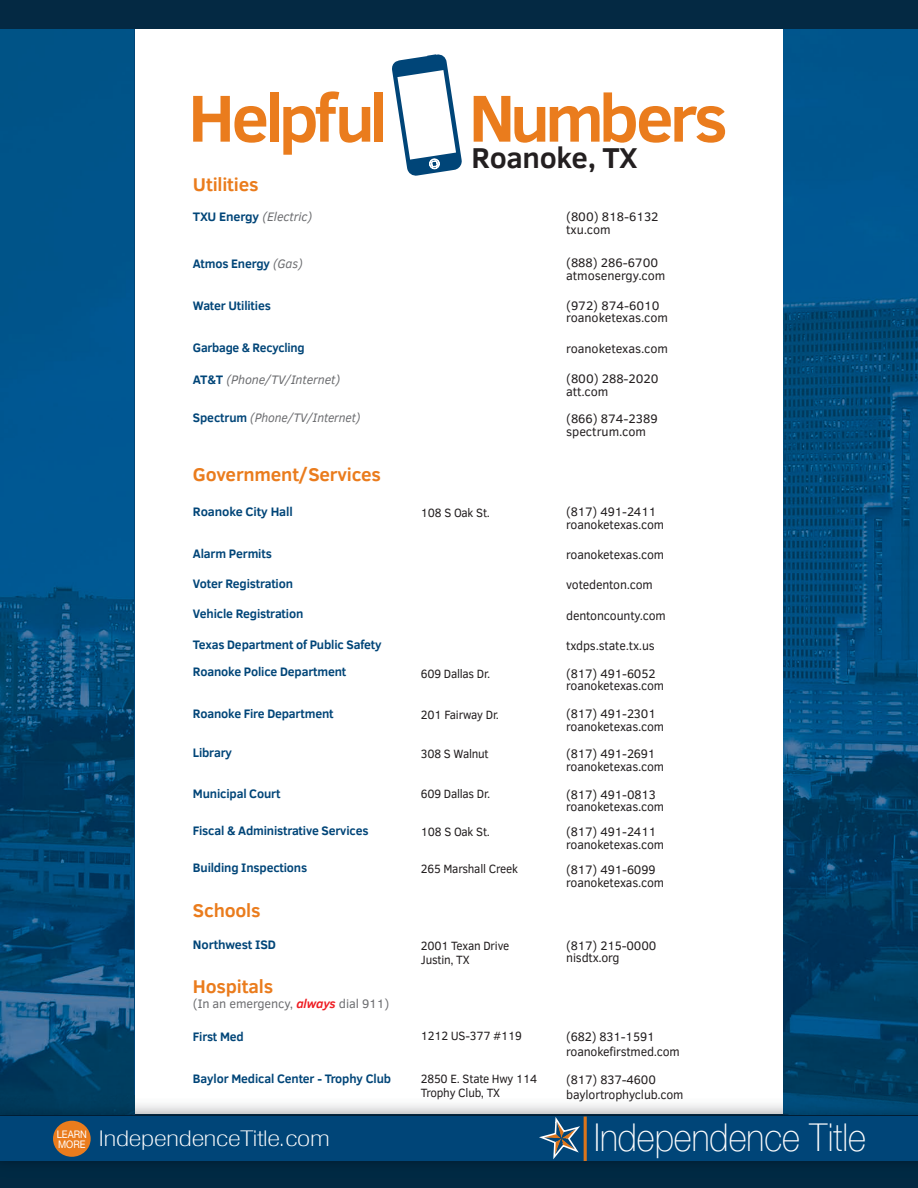
<style>
.page{position:relative;width:918px;height:1188px;background:#fff}
.page>*{position:absolute;margin:0;border:0;box-sizing:border-box;transform-origin:0 0}
.t1{font:700 67.65px "Clear Sans";letter-spacing:-.06em;color:#ea7c1d}
.t2{font:100 38.4px "Helvetica Neue";color:#fff;scale:.9 1}
.t3{font:700 29.4px "Clear Sans";letter-spacing:-.01em;color:#231f20}
.t4{font:100 condensed 21.75px "Helvetica Neue";letter-spacing:-.005em;color:#fff;scale:1.4 1}
.t5{font:700 18.9px "Clear Sans";letter-spacing:-.01em;color:#ea7c1d}
.t6{font:12.6px/12.6px "Clear Sans";letter-spacing:-.015em;color:#231f20}
.t7{font:700 12.6px/27.2px "Clear Sans";letter-spacing:-.015em;color:#004578}
.t8{font:italic 12.6px "Clear Sans";letter-spacing:-.01em;color:#6c6d70}
.t9{font:12.6px "Clear Sans";letter-spacing:-.01em;color:#6c6d70}
.t10{font:700 12.6px "Clear Sans";letter-spacing:-.015em;color:#004578;scale:.96 1}
.t11{font:12.3px/13.8px "Clear Sans";letter-spacing:-.02em;color:#231f20;scale:.95 1}
.t12{font:10.5px "Helvetica Neue";color:#fff;scale:.9 1}
.s1{font-weight:700;font-style:normal;color:#004578}
.s2{font-weight:400;font-style:italic;color:#6c6d70}
.s3{font-weight:700;font-style:italic;color:#ee1d23}
</style>
<div class="page">
<div style="left:0;top:1114px;width:918px;height:74px;background:#042943"></div>
<img style="left:783px;top:28px;width:135px;height:1068px">
<hr style="left:134px;top:0;width:1px;height:1096px;background:#004578">
<img style="left:0;top:28px;width:134px;height:1068px">
<div style="left:0;top:0;width:918px;height:28px;background:#042943"></div>
<img style="left:0;top:1096px;width:918px;height:20px">
<img style="left:783px;top:1114px;width:135px;height:1px">
<svg style="left:134px;top:1096px;width:1px;height:18px"></svg>
<img style="left:0;top:1096px;width:134px;height:18px">
<div style="left:0;top:1116px;width:918px;height:45px;background:#004578"></div>
<svg style="left:534px;top:1112px;width:50px;height:47px"></svg>
<hr style="left:584px;top:1117px;width:3px;height:44px;background:#dc751b">
<svg style="left:392px;top:54px;width:70px;height:122px"></svg>
<div style="left:53px;top:1121px;width:38px;height:36px;background:#ea7c1d;border-radius:50%"></div>
<h1 class="t1" style="left:188px;top:69px;width:541px">Helpful Numbers</h1>
<h3 class="t3" style="left:472px;top:137px;width:168px">Roanoke, TX</h3>
<h3 class="t5" style="left:193px;top:171px;width:67px">Utilities</h3>
<p class="t8" style="left:193px;top:208px;width:121px"><span class="s1">TXU Energy</span> (Electric)</p>
<p class="t7" style="left:193px;top:250px;width:111px">Atmos Energy <span class="s2">(Gas)</span></p>
<p class="t7" style="left:193px;top:292px;width:79px">Water Utilities</p>
<p class="t10" style="left:193px;top:339px;width:118px">Garbage &amp; Recycling</p>
<p class="t8" style="left:193px;top:371px;width:149px"><span class="s1">AT&amp;T</span> (Phone/TV/Internet)</p>
<p class="t8" style="left:193px;top:409px;width:169px"><span class="s1">Spectrum</span> (Phone/TV/Internet)</p>
<h3 class="t5" style="left:193px;top:461px;width:190px">Government/Services</h3>
<p class="t7" style="left:193px;top:497px;width:101px">Roanoke City Hall</p>
<p class="t7" style="left:193px;top:539px;width:80px">Alarm Permits</p>
<p class="t7" style="left:193px;top:570px;width:102px">Voter Registration</p>
<p class="t7" style="left:193px;top:600px;width:112px">Vehicle Registration</p>
<p class="t7" style="left:193px;top:630px;width:190px">Texas Department of Public Safety<br>Roanoke Police Department</p>
<p class="t7" style="left:193px;top:699px;width:142px">Roanoke Fire Department</p>
<p class="t7" style="left:193px;top:739px;width:41px">Library</p>
<p class="t7" style="left:193px;top:779px;width:89px">Municipal Court</p>
<p class="t7" style="left:193px;top:817px;width:177px">Fiscal &amp; Administrative Services</p>
<p class="t7" style="left:193px;top:853px;width:116px">Building Inspections</p>
<h3 class="t5" style="left:193px;top:897px;width:69px">Schools</h3>
<p class="t7" style="left:193px;top:931px;width:85px">Northwest ISD</p>
<h3 class="t5" style="left:193px;top:972px;width:82px">Hospitals</h3>
<p class="t9" style="left:193px;top:995px;width:198px">(In an emergency, <span class="s3">always</span> dial 911)</p>
<p class="t7" style="left:193px;top:1023px;width:52px">First Med</p>
<p class="t7" style="left:193px;top:1065px;width:200px">Baylor Medical Center - Trophy Club</p>
<h3 class="t4" style="left:58px;top:1126px;width:196px"><sub>MORE</sub> IndependenceTitle.com</h3>
<p class="t12" style="left:57px;top:1128px;width:35px">LEARN</p>
<p class="t11" style="left:421px;top:505px;width:74px">108 S Oak St.</p>
<p class="t11" style="left:421px;top:667px;width:74px">609 Dallas Dr.</p>
<p class="t11" style="left:421px;top:708px;width:84px">201 Fairway Dr.</p>
<p class="t11" style="left:421px;top:747px;width:73px">308 S Walnut</p>
<p class="t11" style="left:421px;top:787px;width:74px">609 Dallas Dr.</p>
<p class="t11" style="left:421px;top:825px;width:74px">108 S Oak St.</p>
<p class="t11" style="left:421px;top:862px;width:104px">265 Marshall Creek</p>
<p class="t11" style="left:421px;top:939px;width:94px">2001 Texan Drive<br>Justin, TX</p>
<p class="t11" style="left:421px;top:1029px;width:108px">1212 US-377 #119</p>
<p class="t11" style="left:421px;top:1072px;width:124px">2850 E. State Hwy 114<br>Trophy Club, TX</p>
<p class="t6" style="left:566px;top:211px;width:94px">(800) 818-6132 txu.com</p>
<p class="t6" style="left:566px;top:256px;width:101px">(888) 286-6700 atmosenergy.com</p>
<p class="t6" style="left:566px;top:299px;width:103px">(972) 874-6010 roanoketexas.com</p>
<p class="t6" style="left:566px;top:342px;width:103px">roanoketexas.com</p>
<p class="t6" style="left:566px;top:372px;width:94px">(800) 288-2020 att.com</p>
<p class="t6" style="left:566px;top:413px;width:93px">(866) 874-2389 spectrum.com</p>
<p class="t6" style="left:566px;top:506px;width:99px">(817) 491-2411 roanoketexas.com</p>
<p class="t6" style="left:566px;top:548px;width:99px">roanoketexas.com</p>
<p class="t6" style="left:566px;top:579px;width:88px">votedenton.com</p>
<p class="t6" style="left:566px;top:609px;width:101px">dentoncounty.com</p>
<p class="t6" style="left:566px;top:632px;width:91px;line-height:27.8px">txdps.state.tx.us (817) 491-6052</p>
<p class="t6" style="left:566px;top:672px;width:99px;line-height:27.8px">roanoketexas.com (817) 491-2301</p>
<p class="t6" style="left:566px;top:720px;width:99px">roanoketexas.com</p>
<p class="t6" style="left:566px;top:748px;width:99px">(817) 491-2691 roanoketexas.com</p>
<p class="t6" style="left:566px;top:788px;width:99px">(817) 491-0813 roanoketexas.com</p>
<p class="t6" style="left:566px;top:826px;width:99px">(817) 491-2411 roanoketexas.com</p>
<p class="t6" style="left:566px;top:863px;width:99px">(817) 491-6099 roanoketexas.com</p>
<p class="t6" style="left:566px;top:939px;width:92px">(817) 215-0000 nisdtx.org</p>
<p class="t6" style="left:566px;top:1029px;width:115px;line-height:15.1px">(682) 831-1591 roanokefirstmed.com</p>
<p class="t6" style="left:566px;top:1072px;width:119px;line-height:15.1px">(817) 837-4600 baylortrophyclub.com</p>
<h2 class="t2" style="left:594px;top:1108px;width:304px">Independence Title</h2>
</div>
